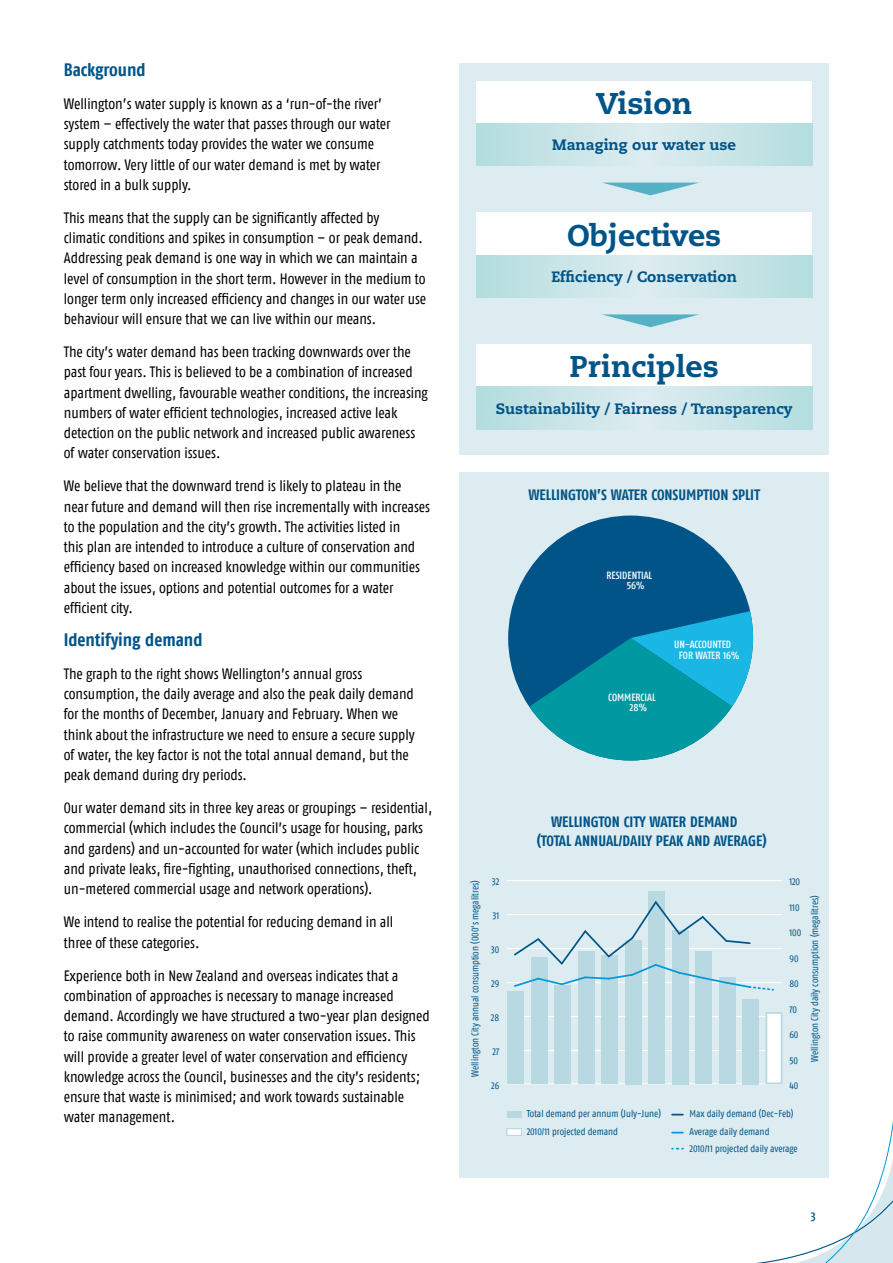
<style>
.page{position:relative;width:893px;height:1263px;background:#fff}
.page>*{position:absolute;margin:0;border:0;box-sizing:border-box;transform-origin:0 0}
.t1{font:800 30px "Caecilia";color:#005488}
.t2{font:18px "Fago Co Bold Lf";letter-spacing:-.005em;color:#005488}
.t3{font:16.35px "Myriad Pro";color:#000}
.t4{font:15px/20.2px "Fago Co Regular Lf";color:#000}
.t5{font:15px/19.5px "Fago Co Bold Lf";color:#005488}
.t6{font:800 15px "Caecilia";color:#005488}
.t7{font:12.75px "Fago Co Med Lf";color:#005488}
.t8{font:10.5px/10.8px "Fago Co Med Lf";color:#fff}
.t9{font:9.9px/18px "Fago Co Regular Lf";color:#005488}
.s1{font-family:"Myriad Pro";font-size:16.35px}
</style>
<div class="page">
<svg style="left:757px;top:1121px;width:136px;height:142px"></svg>
<div style="left:459px;top:64px;width:370px;height:391px;background:#ddecf0"></div>
<div style="left:459px;top:472px;width:370px;height:706px;background:#ddecf0"></div>
<div style="left:508px;top:515px;width:245px;height:245px;background:#005488;border-radius:50%"></div>
<svg style="left:508px;top:603px;width:245px;height:157px"></svg>
<svg style="left:476px;top:255px;width:336px;height:43px"></svg>
<div style="left:476px;top:344px;width:336px;height:43px;background:#fff"></div>
<svg style="left:476px;top:387px;width:336px;height:42px"></svg>
<div style="left:476px;top:81px;width:336px;height:42px;background:#fff"></div>
<div style="left:476px;top:213px;width:336px;height:42px;background:#fff"></div>
<svg style="left:476px;top:123px;width:336px;height:43px"></svg>
<svg style="left:603px;top:183px;width:95px;height:12px"></svg>
<svg style="left:602px;top:314px;width:97px;height:13px"></svg>
<hr style="left:507px;top:1083px;width:275px;height:1px;background:#fff">
<hr style="left:507px;top:1050px;width:275px;height:1px;background:#fff">
<hr style="left:507px;top:1016px;width:275px;height:1px;background:#fff">
<hr style="left:507px;top:982px;width:275px;height:1px;background:#fff">
<hr style="left:507px;top:948px;width:275px;height:1px;background:#fff">
<hr style="left:507px;top:914px;width:275px;height:1px;background:#fff">
<hr style="left:507px;top:880px;width:275px;height:1px;background:#fff">
<div style="left:507px;top:991px;width:17px;height:93px;background:#b8d9e1"></div>
<div style="left:530px;top:957px;width:17px;height:127px;background:#b8d9e1"></div>
<div style="left:554px;top:985px;width:17px;height:99px;background:#b8d9e1"></div>
<div style="left:577px;top:952px;width:17px;height:132px;background:#b8d9e1"></div>
<div style="left:601px;top:956px;width:17px;height:128px;background:#b8d9e1"></div>
<div style="left:624px;top:940px;width:17px;height:144px;background:#b8d9e1"></div>
<div style="left:648px;top:891px;width:17px;height:193px;background:#b8d9e1"></div>
<div style="left:671px;top:930px;width:17px;height:154px;background:#b8d9e1"></div>
<div style="left:695px;top:951px;width:17px;height:133px;background:#b8d9e1"></div>
<div style="left:718px;top:977px;width:17px;height:107px;background:#b8d9e1"></div>
<div style="left:742px;top:999px;width:17px;height:85px;background:#b8d9e1"></div>
<svg style="left:765px;top:1012px;width:17px;height:72px"></svg>
<div style="left:507px;top:1110px;width:14px;height:7px;background:#b8d9e1"></div>
<div style="left:507px;top:1128px;width:14px;height:7px;background:#fff"></div>
<div style="left:506px;top:1128px;width:16px;height:8px;border:1px solid #b8d9e1"></div>
<svg style="left:514px;top:901px;width:259px;height:90px"></svg>
<p class="t2" style="left:64px;top:59px;width:84px">BACKGROUND</p>
<p class="t4" style="left:64px;top:93px;width:328px">Wellington’s water supply is known as a ‘run-of-the river’ system – effectively the water that passes through our water supply catchments today provides the water we consume tomorrow. Very little of our water demand is met by water stored in a bulk supply.</p>
<p class="t4" style="left:64px;top:207px;width:364px">This means that the supply can be significantly affected by<br>climatic conditions and spikes in consumption – or peak demand.<br>Addressing peak demand is one way in which we can maintain a level of consumption in the short term. However in the medium to longer term only increased efficiency and changes in our water use behaviour will ensure that we can live within our means.</p>
<p class="t4" style="left:64px;top:342px;width:366px">The city’s water demand has been tracking downwards over the past four years. This is believed to be a combination of increased apartment dwelling, favourable weather conditions, the increasing numbers of water efficient technologies, increased active leak detection on the public network and increased public awareness of water conservation issues.</p>
<p class="t4" style="left:64px;top:476px;width:368px">We believe that the downward trend is likely to plateau in the<br>near future and demand will then rise incrementally with increases to the population and the city’s growth. The activities listed in<br>this plan are intended to introduce a culture of conservation and efficiency based on increased knowledge within our communities about the issues, options and potential outcomes for a water efficient city.</p>
<p class="t2" style="left:64px;top:629px;width:140px">IDENTIFYING DEMAND</p>
<p class="t4" style="left:64px;top:663px;width:353px">The graph to the right shows Wellington’s annual gross <span class="s1">70 </span>consumption, the daily average and also the peak daily demand for the months of December, January and February. When we think about the infrastructure we need to ensure a secure supply of water, the key factor is not the total annual demand, but the peak demand during dry periods.</p>
<p class="t4" style="left:64px;top:798px;width:370px">Our water demand sits in three key areas or groupings – residential, commercial (which includes the Council’s usage for housing, parks and gardens) and un-accounted for water (which includes public and private leaks, fire-fighting, unauthorised connections, theft, un-metered commercial usage and network operations).</p>
<p class="t4" style="left:64px;top:912px;width:331px">We intend to realise the potential for reducing demand in all three of these categories.</p>
<p class="t4" style="left:64px;top:965px;width:368px">Experience both in New Zealand and overseas indicates that a combination of approaches is necessary to manage increased demand. Accordingly we have structured a two-year plan designed to raise community awareness on water conservation issues. This will provide a greater level of water conservation and efficiency knowledge across the Council, businesses and the city’s residents; ensure that waste is minimised; and work towards sustainable water management.</p>
<p class="t3" style="left:366px;top:505px;width:27px">120</p>
<p class="t3" style="left:366px;top:537px;width:27px">110</p>
<p class="t3" style="left:366px;top:726px;width:18px">50</p>
<h1 class="t1" style="left:596px;top:85px;width:98px">Vision</h1>
<p class="t6" style="left:552px;top:136px;width:185px">Managing our water use</p>
<h1 class="t1" style="left:567px;top:216px;width:156px">Objectives</h1>
<p class="t6" style="left:551px;top:268px;width:187px">Efficiency / Conservation</p>
<h1 class="t1" style="left:570px;top:348px;width:151px">Principles</h1>
<p class="t6" style="left:496px;top:399px;width:298px">Sustainability / Fairness / Transparency</p>
<p class="t5" style="left:528px;top:484px;width:233px">WELLINGTON’S WATER CONSUMPTION SPLIT</p>
<p class="t8" style="left:627px;top:569px;width:27px;text-indent:-20px">RESIDENTIAL<br>56%</p>
<p class="t8" style="left:630px;top:691px;width:27px;text-indent:-21px">COMMERCIAL<br>28%</p>
<p class="t8" style="left:679px;top:639px;width:62px;text-indent:-5px">UN-ACCOUNTED<br>FOR WATER 16%</p>
<p class="t9" style="left:466px;top:1077px;width:198px;rotate:-90deg">Wellington City annual consumption (000’s megalitres)</p>
<p class="t9" style="left:492px;top:873px;width:9px">32</p>
<p class="t9" style="left:493px;top:907px;width:8px">31</p>
<p class="t9" style="left:491px;top:941px;width:10px">30</p>
<p class="t9" style="left:491px;top:974px;width:10px">29</p>
<p class="t9" style="left:491px;top:1008px;width:10px">28</p>
<p class="t9" style="left:493px;top:1042px;width:8px">27</p>
<p class="t9" style="left:491px;top:1076px;width:10px">26</p>
<p class="t5" style="left:537px;top:812px;width:231px;text-indent:14px">WELLINGTON CITY WATER DEMAND (TOTAL ANNUAL/DAILY PEAK AND AVERAGE)</p>
<p class="t9" style="left:527px;top:1104px;width:136px">Total demand per annum (July-June)<br>2010/11 projected demand</p>
<p class="t9" style="left:789px;top:873px;width:12px">120</p>
<p class="t9" style="left:789px;top:898px;width:12px">110</p>
<p class="t9" style="left:789px;top:924px;width:13px">100</p>
<p class="t9" style="left:789px;top:949px;width:11px">90</p>
<p class="t9" style="left:789px;top:974px;width:11px">80</p>
<p class="t9" style="left:789px;top:1000px;width:9px">70</p>
<p class="t9" style="left:789px;top:1025px;width:11px">60</p>
<p class="t9" style="left:789px;top:1051px;width:10px">50</p>
<p class="t9" style="left:789px;top:1076px;width:10px">40</p>
<p class="t9" style="left:689px;top:1105px;width:105px">Max daily demand (Dec-Feb)</p>
<p class="t9" style="left:689px;top:1139px;width:110px">2010/11 projected daily average</p>
<p class="t9" style="left:689px;top:1123px;width:81px">Average daily demand</p>
<p class="t9" style="left:806px;top:1062px;width:168px;rotate:-90deg">Wellington City daily consumption (megalitres)</p>
<p class="t7" style="left:811px;top:1209px;width:6px">3</p>
</div>
